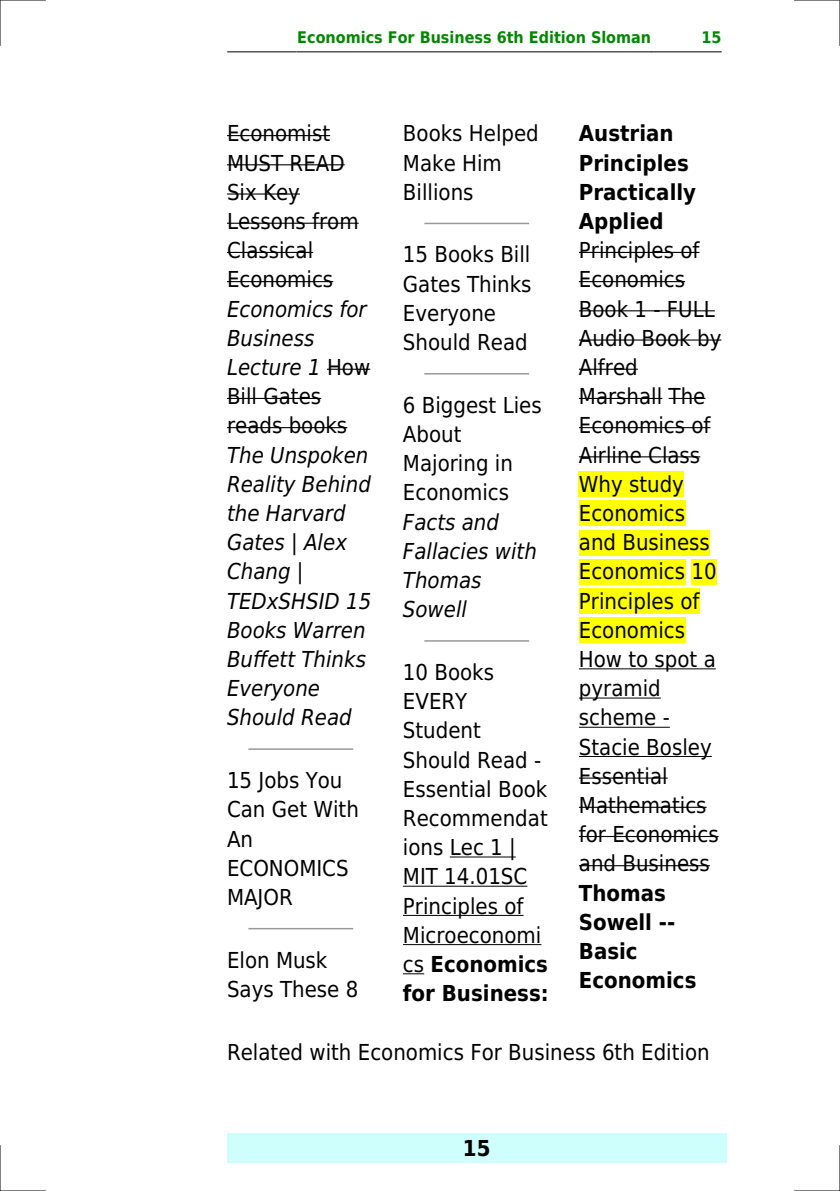
<style>
.page{position:relative;width:840px;height:1191px;background:#fff}
.page>*{position:absolute;margin:0;border:0;box-sizing:border-box;transform-origin:0 0}
.t1{font:22px/29.2px "DejaVu Sans Condensed";color:#000}
.t2{font:italic 22px/29.2px "DejaVu Sans Condensed";color:#000}
.t3{font:700 22px/29.2px "DejaVu Sans Condensed";color:#000}
.t4{font:700 16px "DejaVu Sans Condensed";color:#080}
.s1{font-style:normal}
.s2{font-weight:700}
</style>
<div class="page">
<hr style="left:227px;top:51px;width:69px;height:1px;background:#000">
<hr style="left:297px;top:51px;width:354px;height:1px;background:#000">
<hr style="left:651px;top:51px;width:69px;height:1px;background:#000">
<div style="left:227px;top:1133px;width:499px;height:29px;background:#cffffc"></div>
<hr style="left:227px;top:135px;width:103px;height:1px;background:#000">
<hr style="left:227px;top:164px;width:117px;height:1px;background:#000">
<hr style="left:227px;top:193px;width:73px;height:2px;background:#000">
<hr style="left:227px;top:223px;width:131px;height:1px;background:#000">
<hr style="left:227px;top:252px;width:86px;height:1px;background:#000">
<hr style="left:227px;top:281px;width:106px;height:1px;background:#000">
<hr style="left:327px;top:369px;width:43px;height:1px;background:#000">
<hr style="left:227px;top:398px;width:94px;height:1px;background:#000">
<hr style="left:227px;top:427px;width:120px;height:1px;background:#000">
<hr style="left:249px;top:748px;width:103px;height:2px;background:#999">
<hr style="left:249px;top:928px;width:103px;height:1px;background:#999">
<hr style="left:425px;top:223px;width:103px;height:1px;background:#999">
<hr style="left:425px;top:373px;width:103px;height:1px;background:#999">
<hr style="left:425px;top:640px;width:103px;height:1px;background:#999">
<hr style="left:449px;top:856px;width:66px;height:1px;background:#000">
<hr style="left:403px;top:885px;width:124px;height:1px;background:#000">
<hr style="left:403px;top:915px;width:120px;height:1px;background:#000">
<hr style="left:403px;top:944px;width:138px;height:1px;background:#000">
<svg style="left:403px;top:973px;width:21px;height:1px"></svg>
<hr style="left:578px;top:252px;width:121px;height:1px;background:#000">
<hr style="left:578px;top:281px;width:106px;height:1px;background:#000">
<hr style="left:578px;top:310px;width:136px;height:1px;background:#000">
<hr style="left:578px;top:339px;width:143px;height:1px;background:#000">
<hr style="left:578px;top:369px;width:59px;height:1px;background:#000">
<hr style="left:578px;top:398px;width:84px;height:1px;background:#000">
<hr style="left:668px;top:398px;width:37px;height:1px;background:#000">
<hr style="left:578px;top:427px;width:132px;height:1px;background:#000">
<hr style="left:578px;top:456px;width:122px;height:1px;background:#000">
<div style="left:578px;top:471px;width:105px;height:26px;background:#ff0"></div>
<div style="left:578px;top:500px;width:106px;height:26px;background:#ff0"></div>
<div style="left:578px;top:530px;width:131px;height:25px;background:#ff0"></div>
<div style="left:578px;top:559px;width:106px;height:25px;background:#ff0"></div>
<div style="left:691px;top:559px;width:25px;height:25px;background:#ff0"></div>
<div style="left:578px;top:588px;width:121px;height:26px;background:#ff0"></div>
<div style="left:578px;top:617px;width:106px;height:26px;background:#ff0"></div>
<hr style="left:578px;top:668px;width:137px;height:1px;background:#000">
<hr style="left:578px;top:697px;width:82px;height:1px;background:#000">
<hr style="left:578px;top:727px;width:91px;height:1px;background:#000">
<hr style="left:578px;top:756px;width:133px;height:1px;background:#000">
<hr style="left:578px;top:777px;width:89px;height:1px;background:#000">
<hr style="left:578px;top:806px;width:128px;height:2px;background:#000">
<hr style="left:578px;top:836px;width:140px;height:1px;background:#000">
<hr style="left:578px;top:865px;width:131px;height:1px;background:#000">
<hr style="left:0;top:0;width:45px;height:1px;background:#000">
<hr style="left:794px;top:0;width:45px;height:1px;background:#000">
<hr style="left:0;top:1190px;width:45px;height:1px;background:#000">
<hr style="left:794px;top:1190px;width:45px;height:1px;background:#000">
<hr style="left:0;top:0;width:1px;height:45px;background:#000">
<hr style="left:0;top:1145px;width:1px;height:46px;background:#000">
<hr style="left:839px;top:0;width:1px;height:45px;background:#000">
<hr style="left:839px;top:1145px;width:1px;height:46px;background:#000">
<p class="t4" style="left:297px;top:29px;width:355px">Economics For Business 6th Edition Sloman</p>
<p class="t4" style="left:701px;top:29px;width:22px">15</p>
<p class="t1" style="left:227px;top:119px;width:133px">Economist<br>MUST READ<br>Six Key<br>Lessons from<br>Classical<br>Economics</p>
<p class="t2" style="left:227px;top:294px;width:145px">Economics for<br>Business<br>Lecture 1 <span class="s1">How<br>Bill Gates reads books</span></p>
<p class="t2" style="left:227px;top:440px;width:146px">The Unspoken<br>Reality Behind the Harvard<br>Gates | Alex<br>Chang |<br>TEDxSHSID 15<br>Books Warren<br>Buffett Thinks<br>Everyone<br>Should Read</p>
<p class="t1" style="left:227px;top:766px;width:133px">15 Jobs You<br>Can Get With<br>An<br>ECONOMICS<br>MAJOR</p>
<p class="t1" style="left:227px;top:945px;width:133px">Elon Musk<br>Says These 8</p>
<p class="t1" style="left:403px;top:119px;width:137px">Books Helped<br>Make Him<br>Billions</p>
<p class="t1" style="left:403px;top:240px;width:130px">15 Books Bill<br>Gates Thinks<br>Everyone<br>Should Read</p>
<p class="t1" style="left:403px;top:390px;width:140px">6 Biggest Lies<br>About<br>Majoring in<br>Economics</p>
<p class="t2" style="left:403px;top:507px;width:135px">Facts and<br>Fallacies with<br>Thomas<br>Sowell</p>
<p class="t1" style="left:403px;top:657px;width:147px">10 Books<br>EVERY<br>Student<br>Should Read -<br>Essential Book<br>Recommendat ions Lec 1 |<br>MIT 14.01SC<br>Principles of<br>Microeconomi cs <span class="s2">Economics for Business:</span></p>
<p class="t3" style="left:578px;top:119px;width:119px">Austrian<br>Principles<br>Practically<br>Applied</p>
<p class="t1" style="left:578px;top:236px;width:144px">Principles of<br>Economics<br>Book 1 - FULL<br>Audio Book by<br>Alfred<br>Marshall The<br>Economics of<br>Airline Class<br>Why study<br>Economics and Business<br>Economics 10<br>Principles of<br>Economics<br>How to spot a pyramid scheme -<br>Stacie Bosley<br>Essential<br>Mathematics for Economics and Business</p>
<p class="t3" style="left:578px;top:878px;width:119px">Thomas<br>Sowell --<br>Basic<br>Economics</p>
<p class="t1" style="left:227px;top:1037px;width:484px">Related with Economics For Business 6th Edition</p>
<p class="t3" style="left:462px;top:1133px;width:29px">15</p>
</div>
